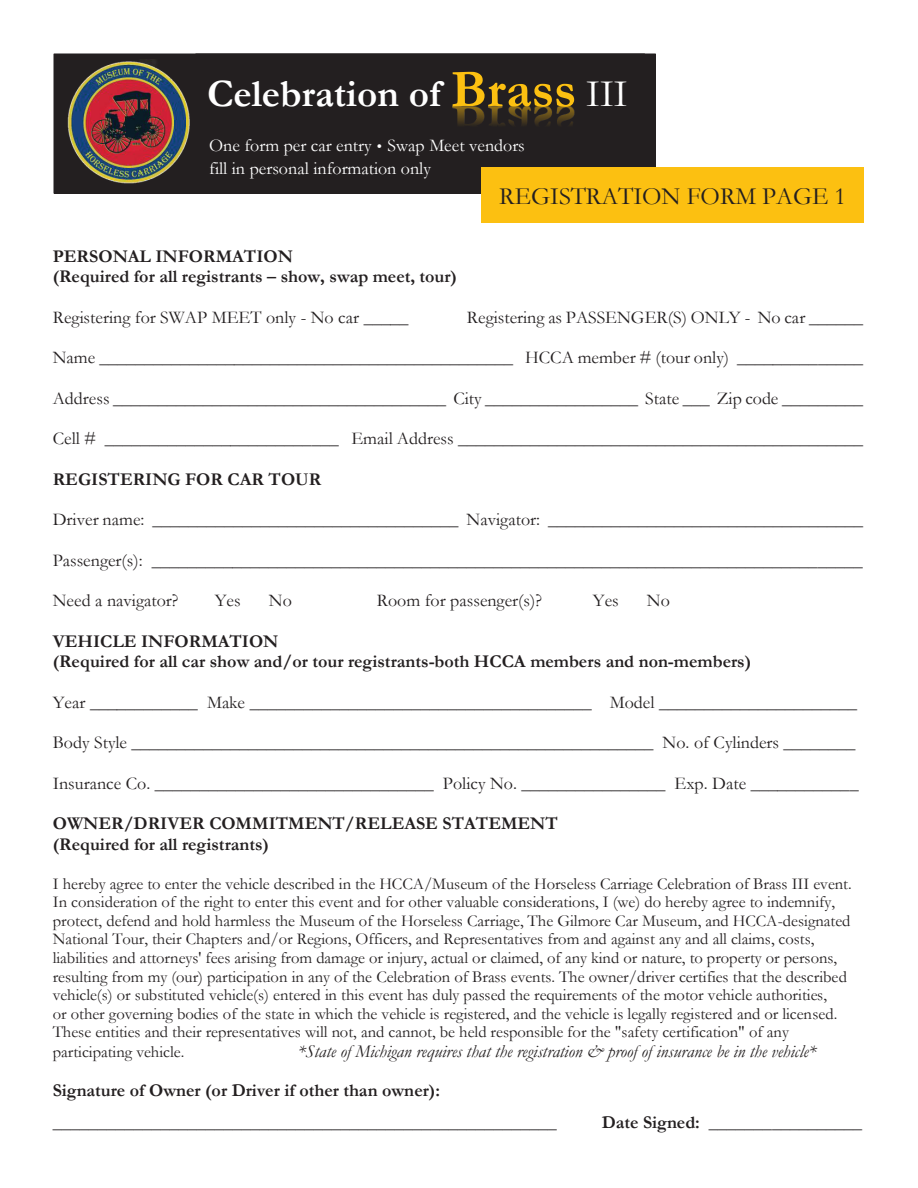
<style>
.page{position:relative;width:918px;height:1188px;background:#fff}
.page>*{position:absolute;margin:0;border:0;box-sizing:border-box;transform-origin:0 0}
.t1{font:700 39px "Garamond";color:#fff}
.t2{font:24.9px "Garamond";color:#231f20}
.t3{font:18px "Garamond";color:#231f20}
.t4{font:700 18px/20.4px "Garamond";color:#231f20}
.t5{font:italic 18px "Garamond";color:#231f20}
.t6{font:18px/23.2px "Garamond";color:#fff}
.t7{font:16.5px/18.8px "Garamond";color:#231f20}
.s1{font-size:54px;color:#fcc011}
.s2{font-weight:400}
.s3{font-size:15px}
.s4{font-weight:700}
</style>
<div class="page">
<div style="left:54px;top:54px;width:602px;height:139px;background:#231f20"></div>
<img style="left:67px;top:60px;width:123px;height:124px">
<img style="left:452px;top:106px;width:123px;height:19px">
<div style="left:481px;top:167px;width:383px;height:56px;background:#fcc011"></div>
<h1 class="t1" style="left:207px;top:68px;width:422px">Celebration of <span class="s1">Brass</span> <span class="s2">III</span></h1>
<p class="t6" style="left:209px;top:133px;width:317px">One form per car entry <span class="s3">•</span> Swap Meet vendors fill in personal information only</p>
<h2 class="t2" style="left:499px;top:179px;width:348px">REGISTRATION FORM PAGE 1</h2>
<p class="t4" style="left:53px;top:246px;width:406px">PERSONAL INFORMATION<br>(Required for all registrants – show, swap meet, tour)</p>
<p class="t3" style="left:53px;top:305px;width:357px">Registering for SWAP MEET only - No car _____</p>
<p class="t3" style="left:467px;top:305px;width:398px">Registering as PASSENGER(S) ONLY - No car ______</p>
<p class="t3" style="left:53px;top:346px;width:812px">Name ______________________________________________ HCCA member # (tour only) ______________</p>
<p class="t3" style="left:53px;top:386px;width:812px">Address _____________________________________ City _________________ State ___ Zip code _________</p>
<p class="t3" style="left:53px;top:427px;width:812px">Cell # __________________________ Email Address _____________________________________________</p>
<p class="t4" style="left:53px;top:469px;width:270px">REGISTERING FOR CAR TOUR</p>
<p class="t3" style="left:53px;top:508px;width:812px">Driver name: __________________________________ Navigator: ___________________________________</p>
<p class="t3" style="left:53px;top:548px;width:811px">Passenger(s): _______________________________________________________________________________</p>
<p class="t3" style="left:53px;top:589px;width:127px">Need a navigator?</p>
<p class="t3" style="left:215px;top:589px;width:27px">Yes</p>
<p class="t3" style="left:269px;top:589px;width:25px">No</p>
<p class="t3" style="left:377px;top:589px;width:167px">Room for passenger(s)?</p>
<p class="t3" style="left:593px;top:589px;width:27px">Yes</p>
<p class="t3" style="left:647px;top:589px;width:25px">No</p>
<p class="t4" style="left:53px;top:631px;width:700px">VEHICLE INFORMATION<br>(Required for all car show and/or tour registrants-both HCCA members and non-members)</p>
<p class="t3" style="left:53px;top:690px;width:806px">Year ____________ Make ______________________________________ Model ______________________</p>
<p class="t3" style="left:53px;top:730px;width:804px">Body Style __________________________________________________________ No. of Cylinders ________</p>
<p class="t3" style="left:53px;top:771px;width:807px">Insurance Co. _______________________________ Policy No. ________________ Exp. Date ____________</p>
<p class="t4" style="left:53px;top:813px;width:507px">OWNER/DRIVER COMMITMENT/RELEASE STATEMENT (Required for all registrants)</p>
<p class="t7" style="left:53px;top:874px;width:801px">I hereby agree to enter the vehicle described in the HCCA/Museum of the Horseless Carriage Celebration of Brass III event.<br>In consideration of the right to enter this event and for other valuable considerations, I (we) do hereby agree to indemnify, protect, defend and hold harmless the Museum of the Horseless Carriage, The Gilmore Car Museum, and HCCA-designated National Tour, their Chapters and/or Regions, Officers, and Representatives from and against any and all claims, costs, liabilities and attorneys' fees arising from damage or injury, actual or claimed, of any kind or nature, to property or persons, resulting from my (our) participation in any of the Celebration of Brass events. The owner/driver certifies that the described vehicle(s) or substituted vehicle(s) entered in this event has duly passed the requirements of the motor vehicle authorities,<br>or other governing bodies of the state in which the vehicle is registered, and the vehicle is legally registered and or licensed.<br>These entities and their representatives will not, and cannot, be held responsible for the "safety certification" of any participating vehicle.</p>
<p class="t5" style="left:298px;top:1039px;width:520px">*State of Michigan requires that the registration &amp; proof of insurance be in the vehicle*</p>
<p class="t4" style="left:53px;top:1080px;width:389px">Signature of Owner (or Driver if other than owner):</p>
<p class="t3" style="left:53px;top:1110px;width:506px">________________________________________________________</p>
<p class="t3" style="left:602px;top:1110px;width:262px"><span class="s4">Date Signed:</span> _________________</p>
</div>
